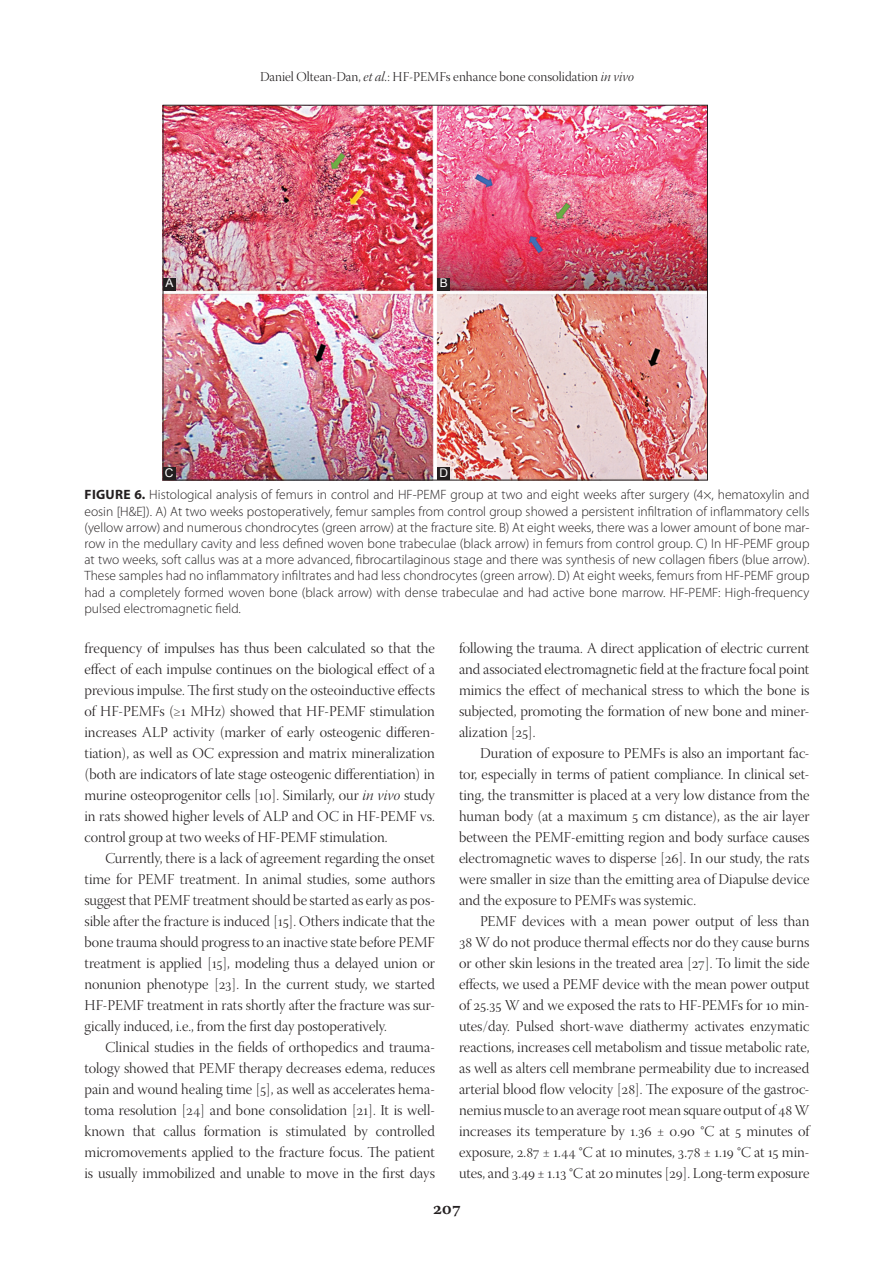
<style>
.page{position:relative;width:894px;height:1263px;background:#fff}
.page>*{position:absolute;margin:0;border:0;box-sizing:border-box;transform-origin:0 0}
.t1{font:600 18px "Warnock Pro";color:#231f20}
.TX{font:15px/21px "Warnock Pro Light Disp";color:#231f20;text-align:justify}
.FGC{font:300 13.5px/16.2px "Myriad Pro";color:#231f20;text-align:justify}
.t2{font:13.5px "Warnock Pro Light Disp";color:#231f20}
.LABEL{font:12px "Arial";color:#fff}
.s1{font-family:"Warnock Pro Light It Disp"}
.s2{font-weight:700}
</style>
<div class="page">
<img style="left:165px;top:107px;width:540px;height:371px">
<div style="left:163px;top:278px;width:12px;height:12px;background:#231f20"></div>
<div style="left:163px;top:467px;width:12px;height:13px;background:#231f20"></div>
<div style="left:437px;top:278px;width:13px;height:12px;background:#231f20"></div>
<div style="left:437px;top:467px;width:13px;height:13px;background:#231f20"></div>
<p class="LABEL" style="left:165px;top:275px;width:10px">A</p>
<p class="LABEL" style="left:165px;top:465px;width:10px">C</p>
<p class="t2" style="left:260px;top:70px;width:375px">Daniel Oltean-Dan, <span class="s1">et al.</span>: HF-PEMFs enhance bone consolidation <span class="s1">in vivo</span></p>
<p class="LABEL" style="left:439px;top:275px;width:10px">B</p>
<p class="LABEL" style="left:439px;top:465px;width:10px">D</p>
<p class="FGC" style="left:84px;top:487px;width:726px"><span class="s2">FIGURE 6.</span> Histological analysis of femurs in control and HF-PEMF group at two and eight weeks after surgery (4×, hematoxylin and eosin [H&amp;E]). A) At two weeks postoperatively, femur samples from control group showed a persistent infiltration of inflammatory cells (yellow arrow) and numerous chondrocytes (green arrow) at the fracture site. B) At eight weeks, there was a lower amount of bone mar&shy;row in the medullary cavity and less defined woven bone trabeculae (black arrow) in femurs from control group. C) In HF-PEMF group at two weeks, soft callus was at a more advanced, fibrocartilaginous stage and there was synthesis of new collagen fibers (blue arrow).<br>These samples had no inflammatory infiltrates and had less chondrocytes (green arrow). D) At eight weeks, femurs from HF-PEMF group had a completely formed woven bone (black arrow) with dense trabeculae and had active bone marrow. HF-PEMF: High-frequency pulsed electromagnetic field.</p>
<p class="TX" style="left:84px;top:638px;width:352px">frequency of impulses has thus been calculated so that the effect of each impulse continues on the biological effect of a previous impulse. The first study on the osteoinductive effects of HF-PEMFs (≥1 MHz) showed that HF-PEMF stimulation increases ALP activity (marker of early osteogenic differen&shy;tiation), as well as OC expression and matrix mineralization (both are indicators of late stage osteogenic differentiation) in murine osteoprogenitor cells [10]. Similarly, our <span class="s1">in vivo</span> study in rats showed higher levels of ALP and OC in HF-PEMF vs. control group at two weeks of HF-PEMF stimulation.</p>
<p class="TX" style="left:84px;top:848px;width:352px;text-indent:21px">Currently, there is a lack of agreement regarding the onset time for PEMF treatment. In animal studies, some authors suggest that PEMF treatment should be started as early as pos&shy;sible after the fracture is induced [15]. Others indicate that the bone trauma should progress to an inactive state before PEMF treatment is applied [15], modeling thus a delayed union or nonunion phenotype [23]. In the current study, we started HF-PEMF treatment in rats shortly after the fracture was sur&shy;gically induced, i.e., from the first day postoperatively.</p>
<p class="TX" style="left:84px;top:1037px;width:352px;text-indent:21px">Clinical studies in the fields of orthopedics and trauma&shy;tology showed that PEMF therapy decreases edema, reduces pain and wound healing time [5], as well as accelerates hema&shy;toma resolution [24] and bone consolidation [21]. It is well&shy;known that callus formation is stimulated by controlled micromovements applied to the fracture focus. The patient is usually immobilized and unable to move in the first days</p>
<p class="TX" style="left:459px;top:638px;width:352px">following the trauma. A direct application of electric current and associated electromagnetic field at the fracture focal point mimics the effect of mechanical stress to which the bone is subjected, promoting the formation of new bone and miner&shy;alization [25].</p>
<p class="TX" style="left:459px;top:744px;width:352px;text-indent:21px">Duration of exposure to PEMFs is also an important fac&shy;tor, especially in terms of patient compliance. In clinical set&shy;ting, the transmitter is placed at a very low distance from the human body (at a maximum 5 cm distance), as the air layer between the PEMF-emitting region and body surface causes electromagnetic waves to disperse [26]. In our study, the rats were smaller in size than the emitting area of Diapulse device and the exposure to PEMFs was systemic.</p>
<p class="TX" style="left:459px;top:912px;width:352px;text-indent:21px">PEMF devices with a mean power output of less than 38 W do not produce thermal effects nor do they cause burns or other skin lesions in the treated area [27]. To limit the side effects, we used a PEMF device with the mean power output of 25.35 W and we exposed the rats to HF-PEMFs for 10 min&shy;utes/day. Pulsed short-wave diathermy activates enzymatic reactions, increases cell metabolism and tissue metabolic rate, as well as alters cell membrane permeability due to increased arterial blood flow velocity [28]. The exposure of the gastroc&shy;nemius muscle to an average root mean square output of 48 W increases its temperature by 1.36 ± 0.90 °C at 5 minutes of exposure, 2.87 ± 1.44 °C at 10 minutes, 3.78 ± 1.19 °C at 15 min&shy;utes, and 3.49 ± 1.13 °C at 20 minutes [29]. Long-term exposure</p>
<p class="t1" style="left:432px;top:1197px;width:30px">207</p>
</div>
